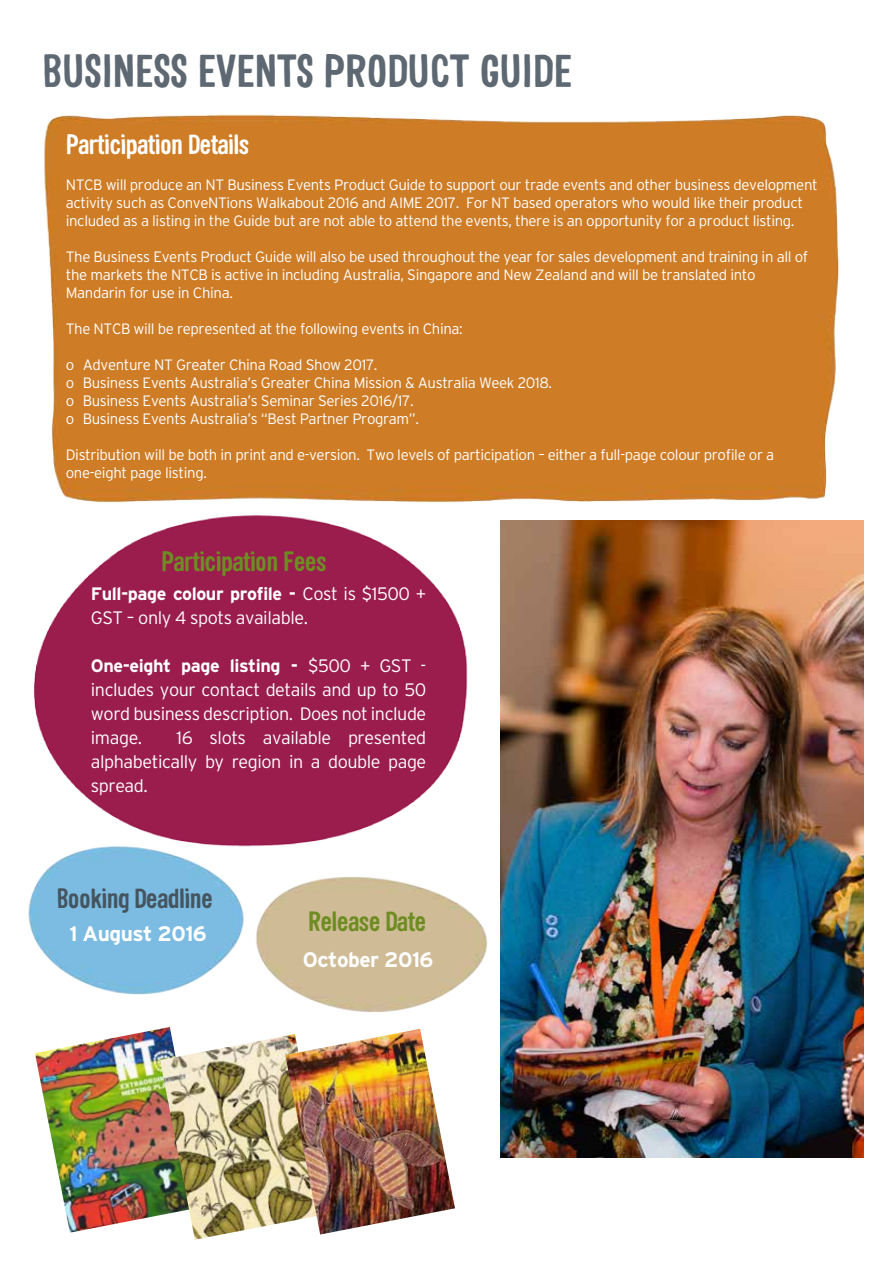
<style>
.page{position:relative;width:893px;height:1263px;background:#fff}
.page>*{position:absolute;margin:0;border:0;box-sizing:border-box;transform-origin:0 0}
.t1{font:700 45px "Sini";color:#5d6872}
.t2{font:700 27px "Sini";letter-spacing:-.025em;color:#6d8d23}
.t3{font:700 27px "Sini";letter-spacing:-.025em;color:#fff}
.t4{font:700 27px "Sini";letter-spacing:-.025em;color:#455560}
.t5{font:700 21px "Interstate";letter-spacing:-.025em;color:#fff}
.t6{font:300 18px/24px "Interstate";letter-spacing:-.025em;color:#fff;text-align:justify}
.t7{font:300 15px/18px "Interstate";letter-spacing:-.025em;color:#fff}
.s1{font-weight:700}
</style>
<div class="page">
<div style="left:44px;top:114px;width:795px;height:388px;background:#ce7c26"></div>
<img style="left:33px;top:515px;width:435px;height:332px">
<img style="left:500px;top:521px;width:363px;height:637px">
<img style="left:35px;top:1027px;width:137px;height:206px">
<img style="left:160px;top:1034px;width:163px;height:206px">
<img style="left:285px;top:1029px;width:170px;height:205px">
<img style="left:28px;top:844px;width:221px;height:151px">
<img style="left:256px;top:877px;width:232px;height:136px">
<h1 class="t1" style="left:43px;top:42px;width:531px">BUSINESS EVENTS PRODUCT GUIDE</h1>
<h2 class="t3" style="left:66px;top:128px;width:185px">Participation Details</h2>
<p class="t7" style="left:66px;top:176px;width:753px">NTCB will produce an NT Business Events Product Guide to support our trade events and other business development activity such as ConveNTions Walkabout 2016 and AIME 2017. For NT based operators who would like their product included as a listing in the Guide but are not able to attend the events, there is an opportunity for a product listing.</p>
<p class="t7" style="left:66px;top:248px;width:744px">The Business Events Product Guide will also be used throughout the year for sales development and training in all of the markets the NTCB is active in including Australia, Singapore and New Zealand and will be translated into<br>Mandarin for use in China.</p>
<p class="t7" style="left:66px;top:320px;width:399px">The NTCB will be represented at the following events in China:</p>
<p class="t7" style="left:66px;top:356px;width:488px">o Adventure NT Greater China Road Show 2017.<br>o Business Events Australia’s Greater China Mission &amp; Australia Week 2018. o Business Events Australia’s Seminar Series 2016/17.<br>o Business Events Australia’s “Best Partner Program”.</p>
<p class="t7" style="left:66px;top:446px;width:710px">Distribution will be both in print and e-version. Two levels of participation – either a full-page colour profile or a one-eight page listing.</p>
<h2 class="t2" style="left:161px;top:544px;width:167px">Participation Fees</h2>
<p class="t6" style="left:91px;top:582px;width:337px"><span class="s1">Full-page colour profile -</span> Cost is $1500 +<br>GST – only 4 spots available.</p>
<p class="t6" style="left:91px;top:654px;width:337px"><span class="s1">One-eight page listing -</span> $500 + GST - includes your contact details and up to 50 word business description. Does not include image.</p>
<p class="t6" style="left:91px;top:726px;width:337px;text-indent:86px">16 slots available presented alphabetically by region in a double page spread.</p>
<h2 class="t4" style="left:57px;top:881px;width:158px">Booking Deadline</h2>
<h3 class="t5" style="left:69px;top:921px;width:139px">1 August 2016</h3>
<h2 class="t2" style="left:308px;top:904px;width:120px">Release Date</h2>
<h3 class="t5" style="left:303px;top:948px;width:132px">October 2016</h3>
</div>
